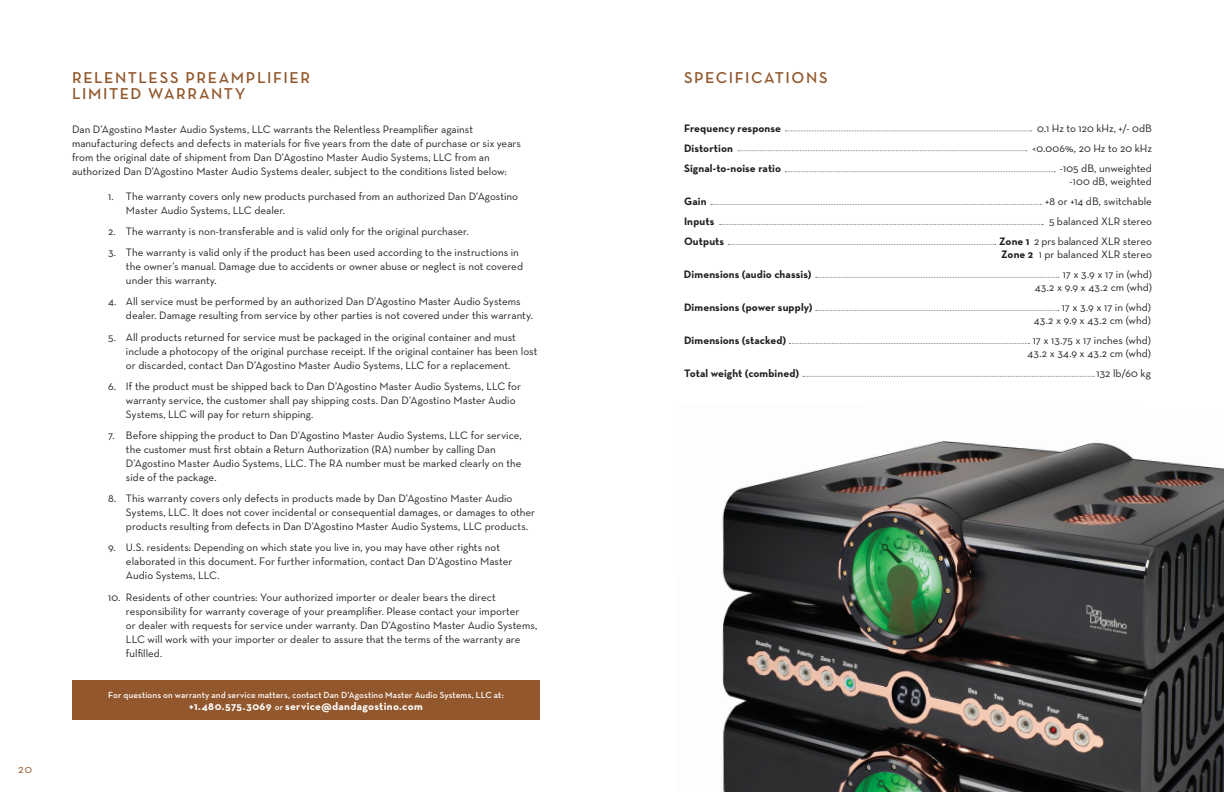
<style>
.page{position:relative;width:1224px;height:792px;background:#fff}
.page>*{position:absolute;margin:0;border:0;box-sizing:border-box;transform-origin:0 0}
.Headers{font:600 16px/16px "Neutra Text";letter-spacing:.095em;color:#92572c}
.t1{font:12px "Neutra Text";color:#92572c}
.Body_Copy{font:11px/14px "Neutra Text";color:#231f20}
.Body_Copy-2{font:700 11px "Neutra Text";letter-spacing:.01em;color:#231f20}
.Body_Copy-3{font:700 11px "Neutra Text";letter-spacing:.03em;color:#fff}
.Body_Copy-4{font:600 9px "Neutra Text";letter-spacing:.01em;color:#fff}
.s1{font-weight:600;font-size:9px}
.s2{font-weight:700}
</style>
<div class="page">
<svg style="left:785px;top:131px;width:247px;height:1px"></svg>
<svg style="left:738px;top:150px;width:289px;height:1px"></svg>
<svg style="left:785px;top:171px;width:270px;height:1px"></svg>
<svg style="left:711px;top:204px;width:330px;height:1px"></svg>
<svg style="left:720px;top:224px;width:323px;height:1px"></svg>
<svg style="left:728px;top:244px;width:268px;height:1px"></svg>
<svg style="left:816px;top:277px;width:243px;height:1px"></svg>
<svg style="left:816px;top:310px;width:243px;height:1px"></svg>
<svg style="left:789px;top:343px;width:241px;height:1px"></svg>
<svg style="left:803px;top:376px;width:291px;height:1px"></svg>
<img style="left:722px;top:440px;width:502px;height:352px">
<div style="left:72px;top:680px;width:468px;height:40px;background:#92572c"></div>
<p class="t1" style="left:18px;top:762px;width:16px">20</p>
<p class="Headers" style="left:72px;top:69px;width:240px">RELENTLESS PREAMPLIFIER<br>LIMITED WARRANTY</p>
<p class="Body_Copy" style="left:72px;top:122px;width:450px">Dan D’Agostino Master Audio Systems, LLC warrants the Relentless Preamplifier against manufacturing defects and defects in materials for five years from the date of purchase or six years from the original date of shipment from Dan D’Agostino Master Audio Systems, LLC from an authorized Dan D’Agostino Master Audio Systems dealer, subject to the conditions listed below:</p>
<p class="Body_Copy" style="left:126px;top:189px;width:394px;text-indent:-18px">1. The warranty covers only new products purchased from an authorized Dan D’Agostino<br>Master Audio Systems, LLC dealer.</p>
<p class="Body_Copy" style="left:108px;top:224px;width:362px">2. The warranty is non-transferable and is valid only for the original purchaser.</p>
<p class="Body_Copy" style="left:126px;top:245px;width:399px;text-indent:-18px">3. The warranty is valid only if the product has been used according to the instructions in the owner’s manual. Damage due to accidents or owner abuse or neglect is not covered under this warranty.</p>
<p class="Body_Copy" style="left:126px;top:294px;width:409px;text-indent:-18px">4. All service must be performed by an authorized Dan D’Agostino Master Audio Systems dealer. Damage resulting from service by other parties is not covered under this warranty.</p>
<p class="Body_Copy" style="left:126px;top:330px;width:413px;text-indent:-18px">5. All products returned for service must be packaged in the original container and must include a photocopy of the original purchase receipt. If the original container has been lost or discarded, contact Dan D’Agostino Master Audio Systems, LLC for a replacement.</p>
<p class="Body_Copy" style="left:126px;top:379px;width:397px;text-indent:-18px">6. If the product must be shipped back to Dan D’Agostino Master Audio Systems, LLC for warranty service, the customer shall pay shipping costs. Dan D’Agostino Master Audio<br>Systems, LLC will pay for return shipping.</p>
<p class="Body_Copy" style="left:126px;top:428px;width:397px;text-indent:-18px">7. Before shipping the product to Dan D’Agostino Master Audio Systems, LLC for service, the customer must first obtain a Return Authorization (RA) number by calling Dan D’Agostino Master Audio Systems, LLC. The RA number must be marked clearly on the side of the package.</p>
<p class="Body_Copy" style="left:126px;top:491px;width:411px;text-indent:-18px">8. This warranty covers only defects in products made by Dan D’Agostino Master Audio<br>Systems, LLC. It does not cover incidental or consequential damages, or damages to other products resulting from defects in Dan D’Agostino Master Audio Systems, LLC products.</p>
<p class="Body_Copy" style="left:126px;top:540px;width:388px;text-indent:-18px">9. U.S. residents: Depending on which state you live in, you may have other rights not elaborated in this document. For further information, contact Dan D’Agostino Master<br>Audio Systems, LLC.</p>
<p class="Body_Copy" style="left:126px;top:590px;width:413px;text-indent:-18px">10. Residents of other countries: Your authorized importer or dealer bears the direct responsibility for warranty coverage of your preamplifier. Please contact your importer<br>or dealer with requests for service under warranty. Dan D’Agostino Master Audio Systems, LLC will work with your importer or dealer to assure that the terms of the warranty are fulfilled.</p>
<p class="Body_Copy-4" style="left:108px;top:690px;width:397px">For questions on warranty and service matters, contact Dan D’Agostino Master Audio Systems, LLC at:</p>
<p class="Body_Copy-3" style="left:189px;top:700px;width:235px">+1.480.575.3069 <span class="s1">or</span> service@dandagostino.com</p>
<p class="Headers" style="left:684px;top:69px;width:145px">SPECIFICATIONS</p>
<p class="Body_Copy-2" style="left:684px;top:121px;width:99px">Frequency response</p>
<p class="Body_Copy" style="left:1037px;top:121px;width:116px">0.1 Hz to 120 kHz, +/- 0dB</p>
<p class="Body_Copy-2" style="left:684px;top:141px;width:50px">Distortion</p>
<p class="Body_Copy" style="left:1032px;top:141px;width:121px">&lt;0.006%, 20 Hz to 20 kHz</p>
<p class="Body_Copy-2" style="left:684px;top:161px;width:99px">Signal-to-noise ratio</p>
<p class="Body_Copy" style="left:1060px;top:161px;width:94px;line-height:13px;text-align:right">-105 dB, unweighted -100 dB, weighted</p>
<p class="Body_Copy-2" style="left:684px;top:194px;width:24px">Gain</p>
<p class="Body_Copy" style="left:1045px;top:194px;width:108px">+8 or +14 dB, switchable</p>
<p class="Body_Copy-2" style="left:684px;top:214px;width:32px">Inputs</p>
<p class="Body_Copy" style="left:1049px;top:214px;width:104px">5 balanced XLR stereo</p>
<p class="Body_Copy-2" style="left:684px;top:234px;width:42px">Outputs</p>
<p class="Body_Copy" style="left:999px;top:234px;width:154px;line-height:13px"><span class="s2">Zone 1</span> 2 prs balanced XLR stereo<br><span class="s2">Zone 2</span> 1 pr balanced XLR stereo</p>
<p class="Body_Copy-2" style="left:684px;top:267px;width:129px">Dimensions (audio chassis)</p>
<p class="Body_Copy" style="left:1035px;top:267px;width:119px;line-height:13px;text-align:right">17 x 3.9 x 17 in (whd)<br>43.2 x 9.9 x 43.2 cm (whd)</p>
<p class="Body_Copy-2" style="left:684px;top:300px;width:130px">Dimensions (power supply)</p>
<p class="Body_Copy" style="left:1034px;top:300px;width:119px;line-height:13px;text-align:right">17 x 3.9 x 17 in (whd)<br>43.2 x 9.9 x 43.2 cm (whd)</p>
<p class="Body_Copy-2" style="left:684px;top:333px;width:104px">Dimensions (stacked)</p>
<p class="Body_Copy" style="left:1027px;top:333px;width:125px;line-height:13px;text-align:center">17 x 13.75 x 17 inches (whd)<br>43.2 x 34.9 x 43.2 cm (whd)</p>
<p class="Body_Copy-2" style="left:684px;top:366px;width:117px">Total weight (combined)</p>
<p class="Body_Copy" style="left:1096px;top:366px;width:56px">132 lb/60 kg</p>
</div>
